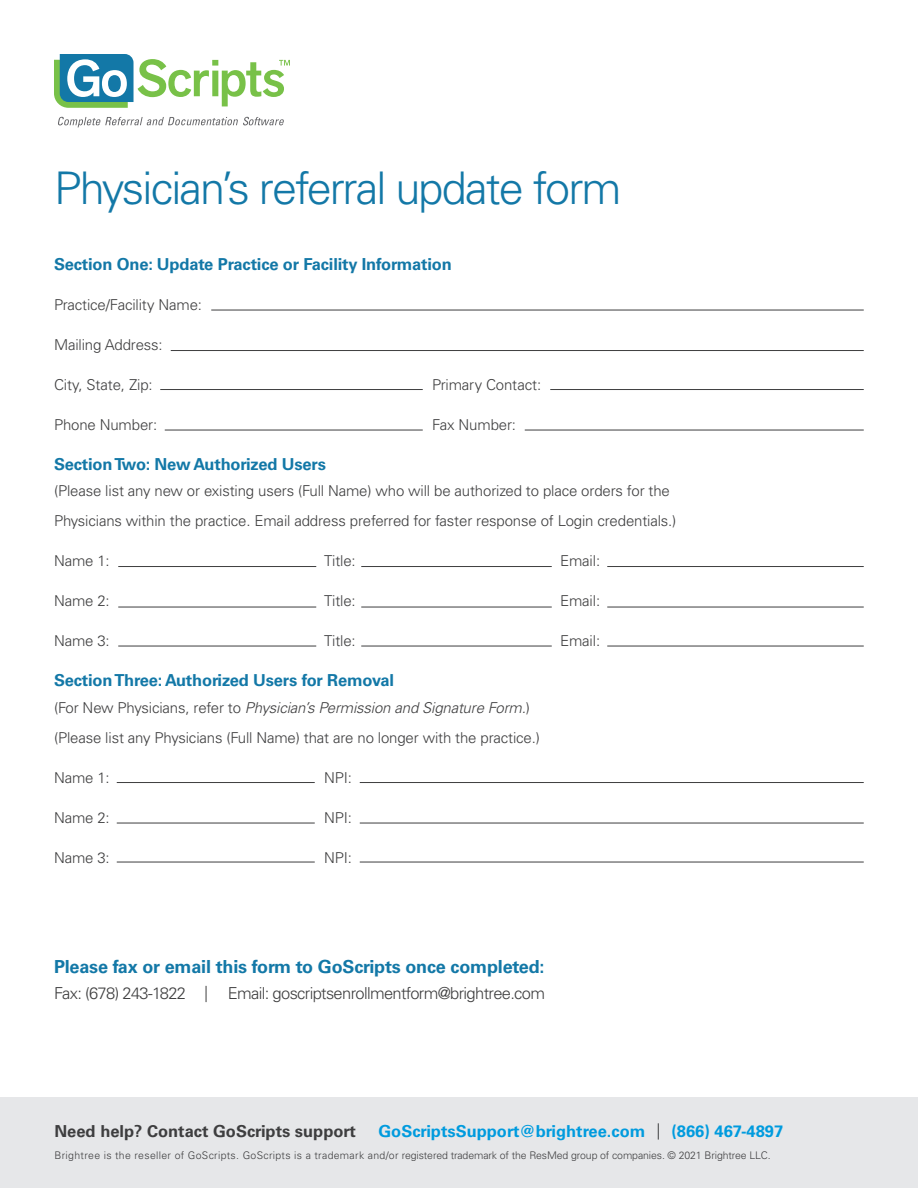
<style>
.page{position:relative;width:918px;height:1188px;background:#fff}
.page>*{position:absolute;margin:0;border:0;box-sizing:border-box;transform-origin:0 0}
.t1{font:300 45px "Univers LT Std";letter-spacing:-.04em;color:#1378a7}
.t2{font:700 18px "Univers LT Std";letter-spacing:-.01em;color:#1378a7}
.t3{font:700 16.5px "Univers LT Std";letter-spacing:-.01em;color:#1378a7}
.t4{font:300 16.5px "Univers LT Std";letter-spacing:-.04em;color:#3e3e3f}
.t5{font:700 16.5px "Univers LT Std";color:#009bde}
.t6{font:700 16.5px "Univers LT Std";color:#3e3e3f}
.t7{font:300 15px/30px "Univers LT Std";letter-spacing:-.01em;color:#3e3e3f}
.t8{font:300 10.5px "Univers LT Std";letter-spacing:-.01em;color:#3e3e3f}
.s1{font-style:italic}
</style>
<div class="page">
<svg style="left:58px;top:117px;width:226px;height:10px"></svg>
<svg style="left:54px;top:54px;width:236px;height:54px"></svg>
<svg style="left:206px;top:986px;width:1px;height:16px"></svg>
<div style="left:0;top:1097px;width:918px;height:91px;background:#e6e7e9"></div>
<hr style="left:211px;top:310px;width:653px;height:1px;background:#3e3e3f">
<hr style="left:171px;top:350px;width:693px;height:1px;background:#3e3e3f">
<hr style="left:160px;top:389px;width:263px;height:1px;background:#3e3e3f">
<hr style="left:550px;top:389px;width:314px;height:1px;background:#3e3e3f">
<hr style="left:165px;top:430px;width:258px;height:1px;background:#3e3e3f">
<hr style="left:525px;top:430px;width:339px;height:1px;background:#3e3e3f">
<hr style="left:118px;top:566px;width:198px;height:1px;background:#3e3e3f">
<hr style="left:361px;top:566px;width:191px;height:1px;background:#3e3e3f">
<hr style="left:607px;top:566px;width:257px;height:1px;background:#3e3e3f">
<hr style="left:118px;top:607px;width:198px;height:1px;background:#3e3e3f">
<hr style="left:361px;top:607px;width:191px;height:1px;background:#3e3e3f">
<hr style="left:607px;top:607px;width:257px;height:1px;background:#3e3e3f">
<hr style="left:118px;top:646px;width:198px;height:1px;background:#3e3e3f">
<hr style="left:361px;top:646px;width:191px;height:1px;background:#3e3e3f">
<hr style="left:607px;top:646px;width:257px;height:1px;background:#3e3e3f">
<hr style="left:117px;top:782px;width:198px;height:1px;background:#3e3e3f">
<hr style="left:360px;top:782px;width:504px;height:1px;background:#3e3e3f">
<hr style="left:117px;top:823px;width:198px;height:1px;background:#3e3e3f">
<hr style="left:360px;top:823px;width:504px;height:1px;background:#3e3e3f">
<hr style="left:117px;top:862px;width:198px;height:1px;background:#3e3e3f">
<hr style="left:360px;top:862px;width:504px;height:1px;background:#3e3e3f">
<svg style="left:658px;top:1123px;width:1px;height:17px"></svg>
<p class="t1" style="left:54px;top:161px;width:569px">Physician’s referral update form</p>
<p class="t3" style="left:54px;top:254px;width:399px">Section One: Update Practice or Facility Information</p>
<p class="t7" style="left:54px;top:290px;width:150px">Practice/Facility Name:</p>
<p class="t7" style="left:54px;top:330px;width:110px">Mailing Address:</p>
<p class="t7" style="left:54px;top:370px;width:100px">City, State, Zip:</p>
<p class="t7" style="left:432px;top:370px;width:111px">Primary Contact:</p>
<p class="t7" style="left:54px;top:410px;width:105px">Phone Number:</p>
<p class="t7" style="left:432px;top:410px;width:86px">Fax Number:</p>
<p class="t3" style="left:54px;top:454px;width:273px">Section Two: New Authorized Users</p>
<p class="t7" style="left:54px;top:476px;width:624px">(Please list any new or existing users (Full Name) who will be authorized to place orders for the<br>Physicians within the practice. Email address preferred for faster response of Login credentials.)</p>
<p class="t7" style="left:54px;top:546px;width:57px">Name 1:</p>
<p class="t7" style="left:324px;top:546px;width:33px">Title:</p>
<p class="t7" style="left:560px;top:546px;width:42px">Email:</p>
<p class="t7" style="left:54px;top:586px;width:57px">Name 2:</p>
<p class="t7" style="left:324px;top:586px;width:33px">Title:</p>
<p class="t7" style="left:560px;top:586px;width:42px">Email:</p>
<p class="t7" style="left:54px;top:626px;width:57px">Name 3:</p>
<p class="t7" style="left:324px;top:626px;width:33px">Title:</p>
<p class="t7" style="left:560px;top:626px;width:42px">Email:</p>
<p class="t3" style="left:54px;top:671px;width:342px">Section Three: Authorized Users for Removal</p>
<p class="t7" style="left:54px;top:693px;width:488px">(For New Physicians, refer to <span class="s1">Physician’s Permission and Signature Form.</span>) (Please list any Physicians (Full Name) that are no longer with the practice.)</p>
<p class="t7" style="left:54px;top:763px;width:57px">Name 1:</p>
<p class="t7" style="left:324px;top:763px;width:29px">NPI:</p>
<p class="t7" style="left:54px;top:803px;width:57px">Name 2:</p>
<p class="t7" style="left:324px;top:803px;width:29px">NPI:</p>
<p class="t7" style="left:54px;top:843px;width:57px">Name 3:</p>
<p class="t7" style="left:324px;top:843px;width:29px">NPI:</p>
<p class="t2" style="left:54px;top:956px;width:492px">Please fax or email this form to GoScripts once completed:</p>
<p class="t4" style="left:54px;top:983px;width:134px">Fax: (678) 243-1822</p>
<p class="t4" style="left:228px;top:983px;width:319px">Email: goscriptsenrollmentform@brightree.com</p>
<p class="t6" style="left:54px;top:1121px;width:303px">Need help? Contact GoScripts support</p>
<p class="t5" style="left:378px;top:1121px;width:268px">GoScriptsSupport@brightree.com</p>
<p class="t5" style="left:671px;top:1121px;width:113px">(866) 467-4897</p>
<p class="t8" style="left:54px;top:1149px;width:718px">Brightree is the reseller of GoScripts. GoScripts is a trademark and/or registered trademark of the ResMed group of companies. © 2021 Brightree LLC.</p>
</div>
